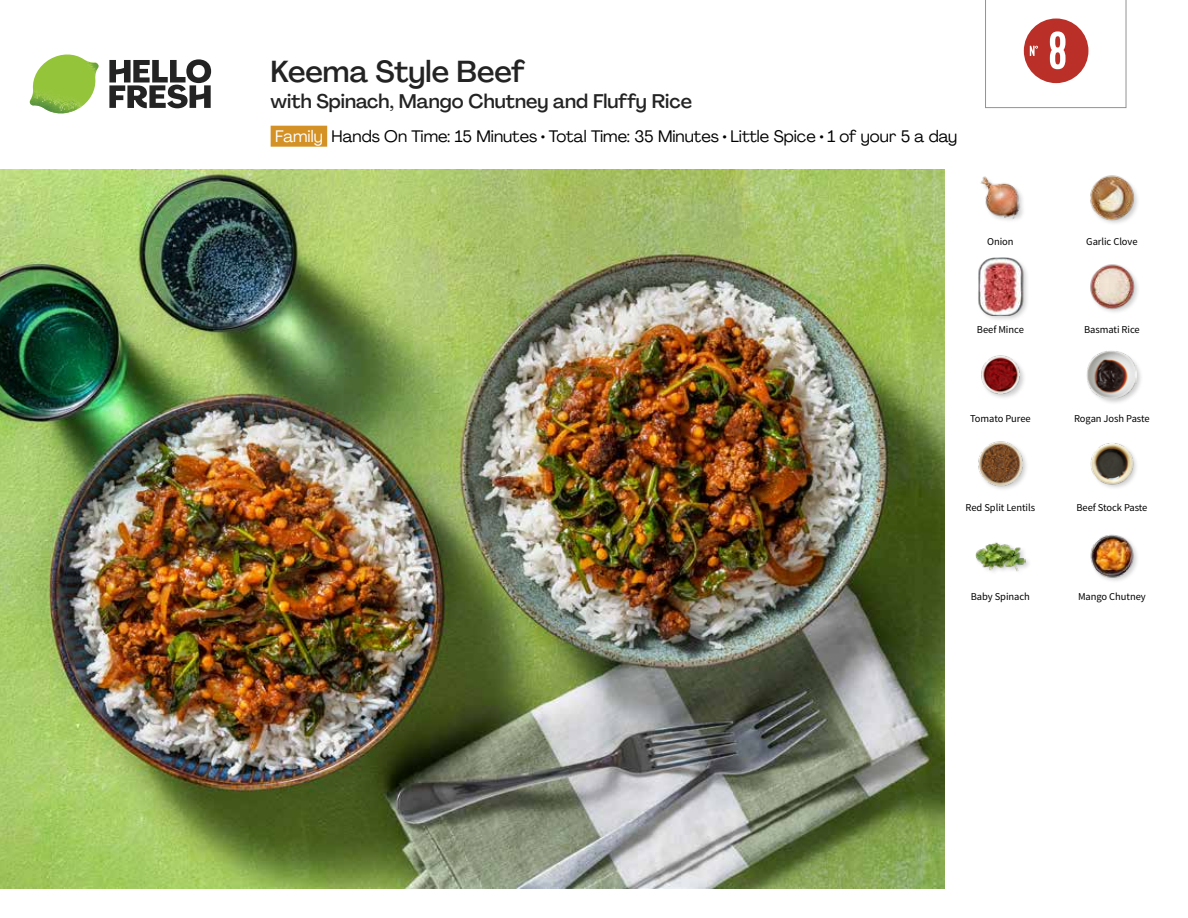
<style>
.page{position:relative;width:1188px;height:918px;background:#fff}
.page>*{position:absolute;margin:0;border:0;box-sizing:border-box;transform-origin:0 0}
.t1{font:54px "Kapra";color:#fff}
.t2{font:500 30px "Agrandir";letter-spacing:-.005em;color:#232323}
.t3{font:500 19.5px "Agrandir";color:#232323}
.t4{font:16.5px "Agrandir";color:#000}
.t5{font:10.5px "Source Sans Pro";letter-spacing:-.005em;color:#000}
.s1{color:#fff}
</style>
<div class="page">
<svg style="left:109px;top:59px;width:102px;height:49px"></svg>
<img style="left:30px;top:55px;width:69px;height:59px">
<div style="left:271px;top:126px;width:56px;height:21px;background:#d49125"></div>
<img style="left:0;top:170px;width:945px;height:718px">
<div style="left:974px;top:542px;width:58px;height:35px;background:#000;opacity:.2"></div>
<img style="left:975px;top:542px;width:51px;height:35px">
<img style="left:1090px;top:534px;width:47px;height:47px">
<img style="left:981px;top:355px;width:43px;height:43px">
<img style="left:978px;top:441px;width:49px;height:48px">
<img style="left:1090px;top:443px;width:47px;height:45px">
<div style="left:1086px;top:350px;width:58px;height:55px;background:#000;opacity:.2"></div>
<img style="left:1087px;top:351px;width:50px;height:47px">
<img style="left:980px;top:176px;width:43px;height:44px">
<div style="left:978px;top:257px;width:51px;height:65px;background:#000;opacity:.2"></div>
<img style="left:978px;top:258px;width:51px;height:57px">
<img style="left:1090px;top:264px;width:48px;height:48px">
<img style="left:1090px;top:175px;width:48px;height:49px">
<svg style="left:985px;top:0;width:141px;height:109px"></svg>
<h2 class="t2" style="left:271px;top:53px;width:256px">Keema Style Beef</h2>
<h3 class="t3" style="left:271px;top:89px;width:423px">with Spinach, Mango Chutney and Fluffy Rice</h3>
<h3 class="t4" style="left:275px;top:126px;width:684px"><span class="s1">Family</span> Hands On Time: 15 Minutes • Total Time: 35 Minutes • Little Spice • 1 of your 5 a day</h3>
<h1 class="t1" style="left:1048px;top:19px;width:20px">8</h1>
<p class="t5" style="left:987px;top:234px;width:28px">Onion</p>
<p class="t5" style="left:1086px;top:234px;width:53px">Garlic Clove</p>
<p class="t5" style="left:977px;top:323px;width:48px">Beef Mince</p>
<p class="t5" style="left:1084px;top:323px;width:57px">Basmati Rice</p>
<p class="t5" style="left:970px;top:412px;width:62px">Tomato Puree</p>
<p class="t5" style="left:1074px;top:412px;width:77px">Rogan Josh Paste</p>
<p class="t5" style="left:966px;top:501px;width:71px">Red Split Lentils</p>
<p class="t5" style="left:1076px;top:501px;width:73px">Beef Stock Paste</p>
<p class="t5" style="left:971px;top:589px;width:61px">Baby Spinach</p>
<p class="t5" style="left:1078px;top:589px;width:69px">Mango Chutney</p>
</div>
